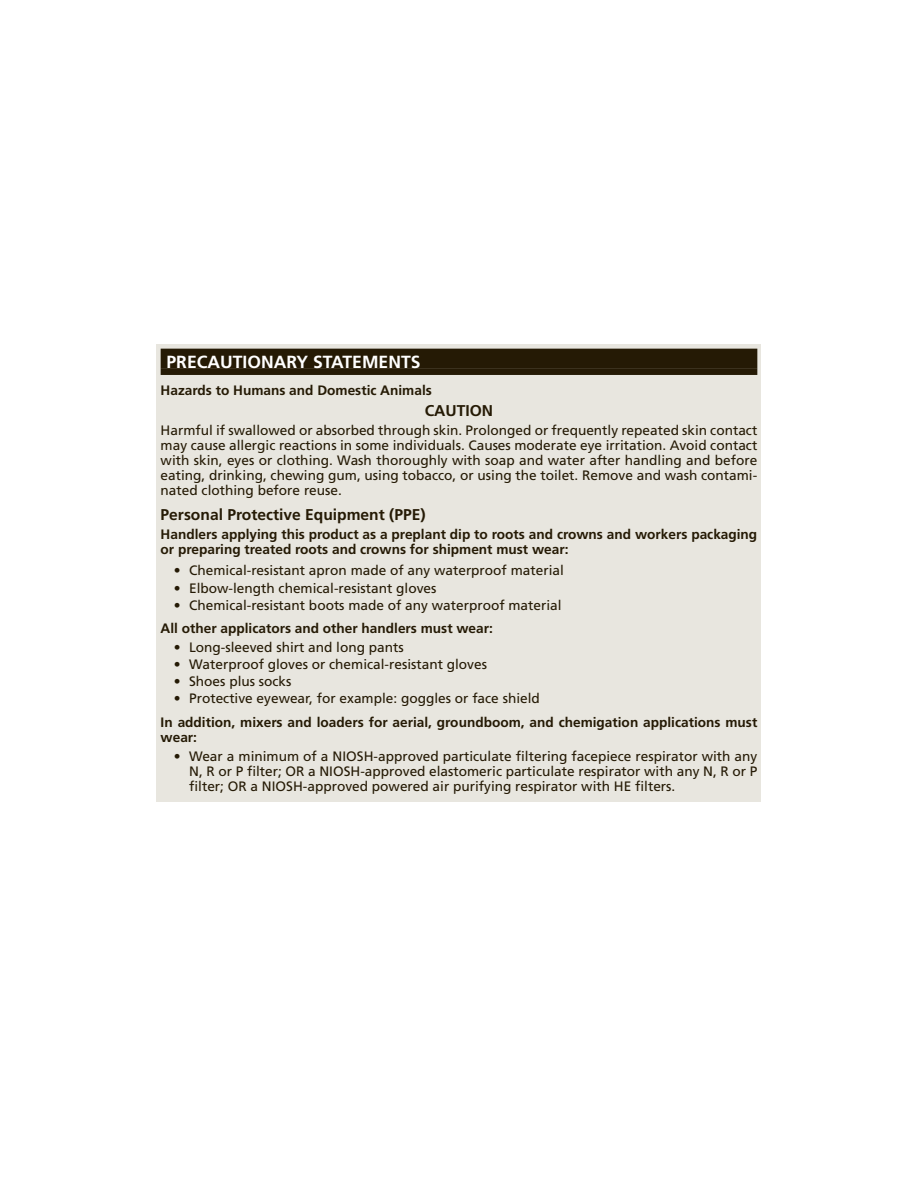
<style>
.page{position:relative;width:918px;height:1188px;background:#fff}
.page>*{position:absolute;margin:0;border:0;box-sizing:border-box;transform-origin:0 0}
.t1{font:700 17.55px "Frutiger LT Std";color:#fff}
.t2{font:700 15.6px "Frutiger LT Std";color:#251a05}
.t3{font:13.65px/15.1px "Frutiger LT Std";color:#251a05;text-align:justify}
.t4{font:700 13.65px/15.1px "Frutiger LT Std";color:#251a05}
</style>
<div class="page">
<div style="left:157px;top:344px;width:604px;height:458px;background:#e8e6df"></div>
<div style="left:161px;top:349px;width:596px;height:19px;background:#251a05"></div>
<div style="left:161px;top:368px;width:596px;height:7px;background:#251a05"></div>
<p class="t1" style="left:167px;top:354px;width:255px">PRECAUTIONARY STATEMENTS</p>
<p class="t4" style="left:161px;top:383px;width:273px">Hazards to Humans and Domestic Animals</p>
<p class="t2" style="left:425px;top:403px;width:70px">CAUTION</p>
<p class="t3" style="left:161px;top:423px;width:598px">Harmful if swallowed or absorbed through skin. Prolonged or frequently repeated skin contact may cause allergic reactions in some individuals. Causes moderate eye irritation. Avoid contact with skin, eyes or clothing. Wash thoroughly with soap and water after handling and before eating, drinking, chewing gum, using tobacco, or using the toilet. Remove and wash contami&shy;nated clothing before reuse.</p>
<p class="t2" style="left:161px;top:507px;width:266px">Personal Protective Equipment (PPE)</p>
<p class="t4" style="left:161px;top:527px;width:598px">Handlers applying this product as a preplant dip to roots and crowns and workers packaging or preparing treated roots and crowns for shipment must wear:</p>
<p class="t3" style="left:174px;top:564px;width:392px">• Chemical-resistant apron made of any waterproof material</p>
<p class="t3" style="left:174px;top:581px;width:264px">• Elbow-length chemical-resistant gloves</p>
<p class="t3" style="left:174px;top:598px;width:389px">• Chemical-resistant boots made of any waterproof material</p>
<p class="t4" style="left:161px;top:621px;width:334px">All other applicators and other handlers must wear:</p>
<p class="t3" style="left:174px;top:640px;width:232px">• Long-sleeved shirt and long pants</p>
<p class="t3" style="left:174px;top:658px;width:315px">• Waterproof gloves or chemical-resistant gloves</p>
<p class="t3" style="left:174px;top:675px;width:119px">• Shoes plus socks</p>
<p class="t3" style="left:174px;top:692px;width:368px">• Protective eyewear, for example: goggles or face shield</p>
<p class="t4" style="left:161px;top:715px;width:598px">In addition, mixers and loaders for aerial, groundboom, and chemigation applications must wear:</p>
<p class="t3" style="left:189px;top:749px;width:570px;text-indent:-15px">• Wear a minimum of a NIOSH-approved particulate filtering facepiece respirator with any N, R or P filter; OR a NIOSH-approved elastomeric particulate respirator with any N, R or P filter; OR a NIOSH-approved powered air purifying respirator with HE filters.</p>
</div>
